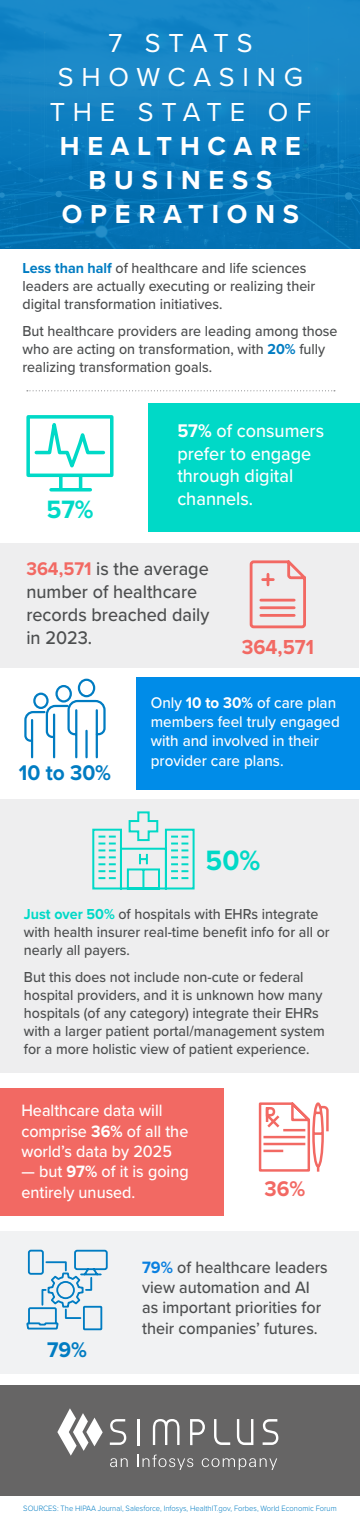
<style>
.page{position:relative;width:360px;height:1525px;background:#fff}
.page>*{position:absolute;margin:0;border:0;box-sizing:border-box;transform-origin:0 0}
.t1{font:700 29px "Proxima Nova";color:#00d9c7;scale:.95 1}
.t2{font:700 27px/34px "Proxima Nova";letter-spacing:.29em;color:#fff;text-align:center}
.t3{font:700 26px "Proxima Nova";color:#00d9c7;scale:.95 1}
.t4{font:700 22px "Proxima Nova";color:#007cc2;scale:.95 1}
.t5{font:700 22px "Proxima Nova";color:#f26963;scale:.95 1}
.t6{font:700 21px "Proxima Nova";color:#f26963;scale:.95 1}
.t7{font:500 19px/22.8px "Proxima Nova";color:#4c4e4f;scale:.95 1}
.t8{font:500 19px/22.8px "Proxima Nova";color:#fff;scale:.95 1}
.t9{font:500 17px/20.4px "Proxima Nova";color:#4c4e4f;scale:.95 1}
.t10{font:500 17px/20.4px "Proxima Nova";color:#fff;scale:.95 1}
.t11{font:500 16px/19.2px "Proxima Nova";color:#fff;scale:.95 1}
.t12{font:500 15px/18px "Proxima Nova";color:#4c4e4f;scale:.95 1}
.t13{font:300 8px "Proxima Nova";color:#007cc2;scale:.95 1}
.s1{font-weight:400}
.s2{font-weight:700;color:#007cc2}
.s3{font-weight:700}
.s4{font-weight:700;color:#f26963}
.s5{font-weight:700;color:#00d9c7}
.s6{font-weight:700;color:#0a80e0}
</style>
<div class="page">
<div style="left:0;top:1088px;width:224px;height:127px;background:#f26963"></div>
<div style="left:148px;top:403px;width:212px;height:128px;background:#00d9c7"></div>
<div style="left:136px;top:677px;width:224px;height:112px;background:#008ce8"></div>
<div style="left:0;top:1230px;width:359px;height:143px;background:#f1f2f3"></div>
<div style="left:0;top:1385px;width:360px;height:110px;background:#666565"></div>
<div style="left:0;top:543px;width:359px;height:125px;background:#eeeeef"></div>
<div style="left:0;top:799px;width:359px;height:274px;background:#eeeeef"></div>
<div style="left:0;top:0;width:360px;height:248px;background:linear-gradient(to bottom,#1e8dcd,#006eb0)"></div>
<svg style="left:57px;top:1408px;width:46px;height:47px"></svg>
<svg style="left:153px;top:1419px;width:27px;height:26px"></svg>
<svg style="left:110px;top:1419px;width:16px;height:26px"></svg>
<hr style="left:138px;top:1419px;width:2px;height:26px;background:#fff">
<svg style="left:190px;top:1419px;width:15px;height:26px"></svg>
<svg style="left:214px;top:1419px;width:16px;height:26px"></svg>
<svg style="left:237px;top:1419px;width:16px;height:26px"></svg>
<svg style="left:263px;top:1419px;width:15px;height:26px"></svg>
<svg style="left:110px;top:1458px;width:18px;height:9px"></svg>
<svg style="left:137px;top:1454px;width:56px;height:16px"></svg>
<svg style="left:202px;top:1458px;width:75px;height:12px"></svg>
<svg style="left:26px;top:1249px;width:82px;height:82px"></svg>
<svg style="left:27px;top:390px;width:308px;height:1px"></svg>
<svg style="left:249px;top:560px;width:57px;height:69px"></svg>
<svg style="left:26px;top:415px;width:88px;height:77px"></svg>
<svg style="left:24px;top:678px;width:82px;height:81px"></svg>
<svg style="left:258px;top:1102px;width:71px;height:70px"></svg>
<svg style="left:92px;top:811px;width:103px;height:79px"></svg>
<p class="t2" style="left:50px;top:26px;width:263px"><span class="s1">7 STATS<br>SHOWCASING<br>THE STATE OF<br></span>HEALTHCARE<br>BUSINESS<br>OPERATIONS</p>
<p class="t12" style="left:22px;top:259px;width:310px"><span class="s2">Less than half</span> of healthcare and life sciences leaders are actually executing or realizing their digital transformation initiatives.</p>
<p class="t12" style="left:22px;top:322px;width:333px">But healthcare providers are leading among those who are acting on transformation, with <span class="s2">20%</span> fully realizing transformation goals.</p>
<p class="t3" style="left:46px;top:490px;width:51px">57%</p>
<p class="t8" style="left:177px;top:418px;width:156px"><span class="s3">57%</span> of consumers prefer to engage through digital channels.</p>
<p class="t7" style="left:26px;top:557px;width:194px"><span class="s4">364,571</span> is the average number of healthcare records breached daily in 2023.</p>
<p class="t6" style="left:242px;top:631px;width:77px">364,571</p>
<p class="t4" style="left:19px;top:756px;width:99px">10 to 30%</p>
<p class="t11" style="left:151px;top:692px;width:201px">Only <span class="s3">10 to 30%</span> of care plan members feel truly engaged with and involved in their provider care plans.</p>
<p class="t1" style="left:206px;top:839px;width:59px">50%</p>
<p class="t12" style="left:24px;top:904px;width:323px"><span class="s5">Just over 50%</span> of hospitals with EHRs integrate with health insurer real-time benefit info for all or nearly all payers.</p>
<p class="t12" style="left:24px;top:967px;width:318px">But this does not include non-cute or federal hospital providers, and it is unknown how many hospitals (of any category) integrate their EHRs with a larger patient portal/management system for a more holistic view of patient experience.</p>
<p class="t10" style="left:21px;top:1099px;width:177px">Healthcare data will comprise <span class="s3">36%</span> of all the world’s data by 2025</p>
<p class="t10" style="left:21px;top:1161px;width:178px">— but <span class="s3">97%</span> of it is going entirely unused.</p>
<p class="t5" style="left:265px;top:1172px;width:44px">36%</p>
<p class="t4" style="left:47px;top:1333px;width:44px">79%</p>
<p class="t9" style="left:142px;top:1256px;width:197px"><span class="s6">79%</span> of healthcare leaders view automation and AI as important priorities for their companies’ futures.</p>
<p class="t13" style="left:23px;top:1502px;width:331px">SOURCES: The HIPAA Journal, Salesforce, Infosys, HealthIT.gov, Forbes, World Economic Forum</p>
</div>
